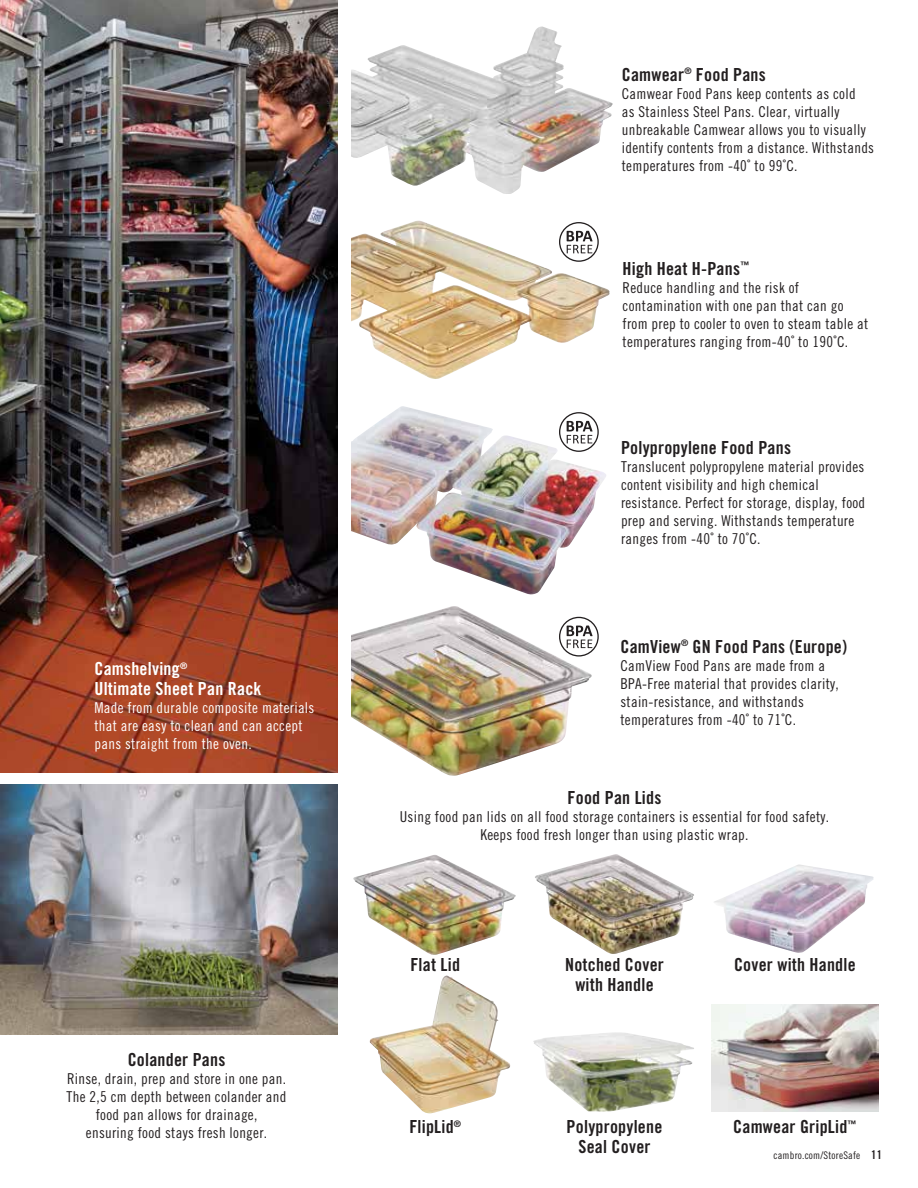
<style>
.page{position:relative;width:918px;height:1188px;background:#fff}
.page>*{position:absolute;margin:0;border:0;box-sizing:border-box;transform-origin:0 0}
.t1{font:18px/19.5px "Trade Gothic LT Std Bd Cn 20";letter-spacing:.015em;color:#231f20;text-align:center}
.t2{font:18px/19.5px "Trade Gothic LT Std Bd Cn 20";letter-spacing:.015em;color:#fff}
.t3{font:15px/18px "Trade Gothic LT Std Cn 18";letter-spacing:.02em;color:#231f20}
.t4{font:15px/18px "Trade Gothic LT Std Cn 18";letter-spacing:.02em;color:#fff}
.t5{font:10.5px "Trade Gothic LT Std Cn 18";letter-spacing:.02em;color:#231f20}
.s1{font-family:"Trade Gothic LT Std Bd Cn 20";font-size:12px}
</style>
<div class="page">
<img style="left:0;top:0;width:338px;height:772px">
<img style="left:351px;top:27px;width:262px;height:167px">
<img style="left:351px;top:606px;width:241px;height:170px">
<img style="left:351px;top:406px;width:255px;height:189px">
<img style="left:351px;top:221px;width:259px;height:158px">
<img style="left:0;top:785px;width:337px;height:249px">
<img style="left:353px;top:855px;width:163px;height:100px">
<img style="left:370px;top:976px;width:141px;height:137px">
<img style="left:535px;top:854px;width:159px;height:100px">
<img style="left:533px;top:1032px;width:161px;height:79px">
<img style="left:714px;top:864px;width:160px;height:89px">
<img style="left:712px;top:1005px;width:166px;height:106px">
<svg style="left:560px;top:617px;width:38px;height:39px"></svg>
<div style="left:559px;top:617px;width:40px;height:40px;border:1px solid #231f20;border-radius:50%"></div>
<svg style="left:567px;top:626px;width:26px;height:22px"></svg>
<svg style="left:560px;top:413px;width:38px;height:38px"></svg>
<div style="left:559px;top:412px;width:40px;height:40px;border:1px solid #231f20;border-radius:50%"></div>
<svg style="left:567px;top:421px;width:26px;height:22px"></svg>
<svg style="left:560px;top:223px;width:38px;height:38px"></svg>
<div style="left:559px;top:222px;width:40px;height:40px;border:1px solid #231f20;border-radius:50%"></div>
<svg style="left:567px;top:231px;width:26px;height:22px"></svg>
<p class="t2" style="left:94px;top:659px;width:169px">Camshelving<sup>®<br></sup>Ultimate Sheet Pan Rack</p>
<p class="t4" style="left:94px;top:698px;width:221px">Made from durable composite materials that are easy to clean and can accept pans straight from the oven.</p>
<p class="t1" style="left:128px;top:1050px;width:99px">Colander Pans</p>
<p class="t3" style="left:67px;top:1070px;width:221px;text-align:center">Rinse, drain, prep and store in one pan.<br>The 2,5 cm depth between colander and food pan allows for drainage,<br>ensuring food stays fresh longer.</p>
<p class="t1" style="left:622px;top:65px;width:145px">Camwear<sup>®</sup> Food Pans</p>
<p class="t3" style="left:622px;top:84px;width:254px">Camwear Food Pans keep contents as cold<br>as Stainless Steel Pans. Clear, virtually unbreakable Camwear allows you to visually identify contents from a distance. Withstands temperatures from -40˚ to 99˚C.</p>
<p class="t1" style="left:623px;top:258px;width:128px">High Heat H-Pans<sup>™</sup></p>
<p class="t3" style="left:623px;top:278px;width:247px">Reduce handling and the risk of contamination with one pan that can go from prep to cooler to oven to steam table at temperatures ranging from-40˚ to 190˚C.</p>
<p class="t1" style="left:621px;top:437px;width:172px">Polypropylene Food Pans</p>
<p class="t3" style="left:621px;top:457px;width:246px">Translucent polypropylene material provides content visibility and high chemical resistance. Perfect for storage, display, food prep and serving. Withstands temperature ranges from -40˚ to 70˚C.</p>
<p class="t1" style="left:620px;top:636px;width:228px">CamView<sup>®</sup> GN Food Pans (Europe)</p>
<p class="t3" style="left:620px;top:656px;width:220px">CamView Food Pans are made from a BPA-Free material that provides clarity, stain-resistance, and withstands temperatures from -40˚ to 71˚C.</p>
<p class="t1" style="left:568px;top:788px;width:95px">Food Pan Lids</p>
<p class="t3" style="left:400px;top:808px;width:431px;text-align:center">Using food pan lids on all food storage containers is essential for food safety.<br>Keeps food fresh longer than using plastic wrap.</p>
<p class="t1" style="left:410px;top:955px;width:51px">Flat Lid</p>
<p class="t1" style="left:409px;top:1117px;width:53px">FlipLid<sup>®</sup></p>
<p class="t1" style="left:565px;top:955px;width:100px">Notched Cover with Handle</p>
<p class="t1" style="left:567px;top:1117px;width:97px">Polypropylene<br>Seal Cover</p>
<p class="t1" style="left:734px;top:955px;width:123px">Cover with Handle</p>
<p class="t1" style="left:733px;top:1117px;width:125px">Camwear GripLid<sup>™</sup></p>
<p class="t5" style="left:773px;top:1149px;width:110px">cambro.com/StoreSafe <span class="s1">11</span></p>
</div>
